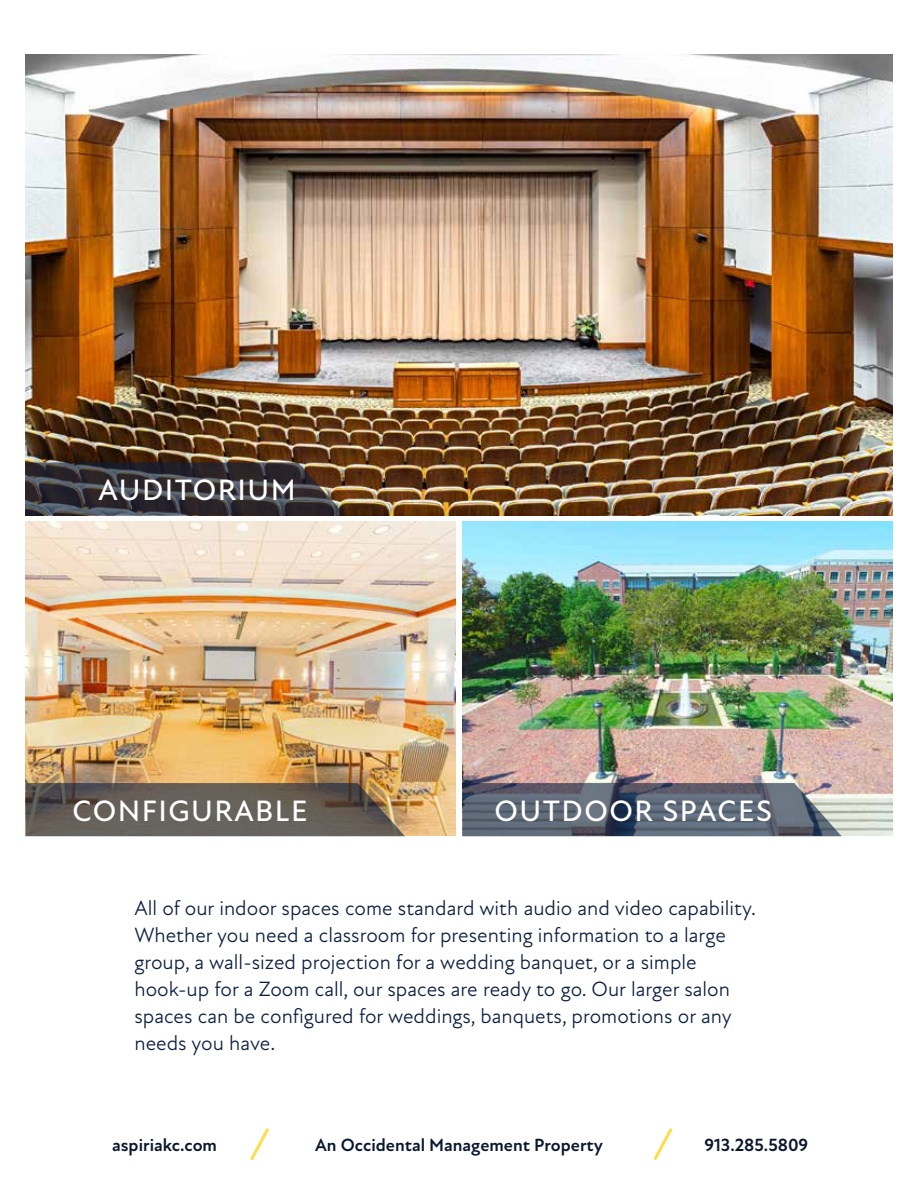
<style>
.page{position:relative;width:918px;height:1188px;background:#fff}
.page>*{position:absolute;margin:0;border:0;box-sizing:border-box;transform-origin:0 0}
.t1{font:500 30px "New Atten";letter-spacing:.05em;color:#fff}
.t2{font:21px/27px "New Atten";color:#0b1e3f}
.t3{font:700 18px "New Atten";color:#0a172d}
</style>
<div class="page">
<img style="left:463px;top:522px;width:430px;height:314px">
<img style="left:25px;top:54px;width:868px;height:462px">
<svg style="left:250px;top:1128px;width:20px;height:33px"></svg>
<svg style="left:653px;top:1128px;width:20px;height:33px"></svg>
<svg style="left:25px;top:462px;width:320px;height:54px;background:#3c383a"></svg>
<svg style="left:462px;top:783px;width:380px;height:53px;background:#606876"></svg>
<img style="left:25px;top:522px;width:430px;height:314px">
<svg style="left:26px;top:783px;width:379px;height:53px;background:#675f56"></svg>
<h1 class="t1" style="left:98px;top:472px;width:199px">AUDITORIUM</h1>
<h1 class="t1" style="left:72px;top:793px;width:237px">CONFIGURABLE</h1>
<h1 class="t1" style="left:494px;top:793px;width:279px">OUTDOOR SPACES</h1>
<p class="t2" style="left:134px;top:895px;width:623px">All of our indoor spaces come standard with audio and video capability.<br>Whether you need a classroom for presenting information to a large group, a wall-sized projection for a wedding banquet, or a simple hook-up for a Zoom call, our spaces are ready to go. Our larger salon spaces can be configured for weddings, banquets, promotions or any needs you have.</p>
<p class="t3" style="left:112px;top:1134px;width:106px">aspiriakc.com</p>
<p class="t3" style="left:315px;top:1134px;width:289px">An Occidental Management Property</p>
<p class="t3" style="left:704px;top:1134px;width:105px">913.285.5809</p>
</div>
